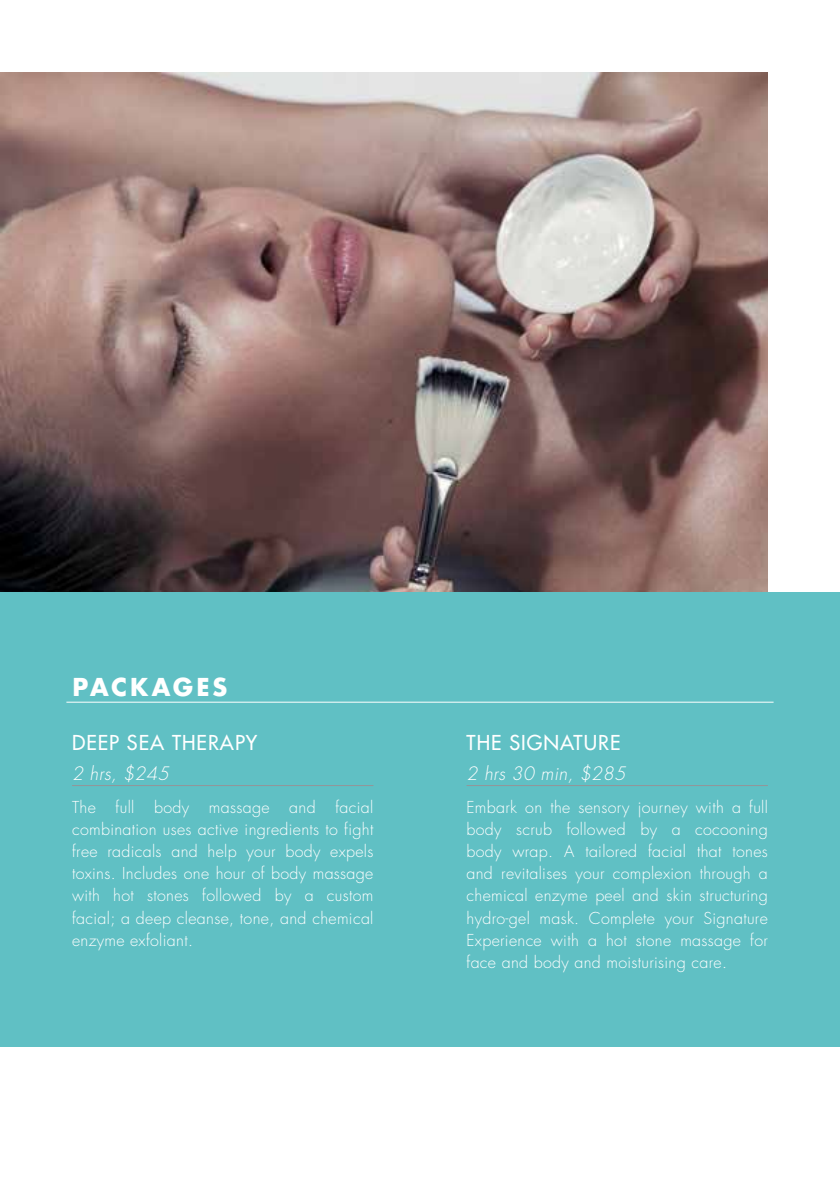
<style>
.page{position:relative;width:840px;height:1191px;background:#fff}
.page>*{position:absolute;margin:0;border:0;box-sizing:border-box;transform-origin:0 0}
.t1{font:700 24px "Futura";letter-spacing:.1em;color:#fff}
.t2{font:20px "Futura";letter-spacing:.05em;color:#fff}
.t3{font:italic 300 18px "Futura";letter-spacing:.02em;color:#fff}
.t4{font:300 16px/22px "Futura";letter-spacing:.02em;color:#fff;text-align:justify}
</style>
<div class="page">
<img style="left:0;top:72px;width:767px;height:520px">
<div style="left:0;top:592px;width:839px;height:455px;background:#60c0c4"></div>
<hr style="left:72px;top:785px;width:301px;height:1px;background:#939598">
<hr style="left:66px;top:702px;width:707px;height:1px;background:#fff">
<hr style="left:466px;top:785px;width:301px;height:1px;background:#939598">
<h1 class="t1" style="left:72px;top:670px;width:157px">PACKAGES</h1>
<p class="t2" style="left:72px;top:729px;width:187px">DEEP SEA THERAPY</p>
<p class="t3" style="left:72px;top:761px;width:98px">2 hrs, $245</p>
<p class="t4" style="left:72px;top:797px;width:303px">The full body massage and facial combination uses active ingredients to fight free radicals and help your body expels toxins. Includes one hour of body massage with hot stones followed by a custom facial; a deep cleanse, tone, and chemical enzyme exfoliant.</p>
<p class="t2" style="left:466px;top:729px;width:155px">THE SIGNATURE</p>
<p class="t3" style="left:466px;top:761px;width:160px">2 hrs 30 min, $285</p>
<p class="t4" style="left:466px;top:797px;width:303px">Embark on the sensory journey with a full body scrub followed by a cocooning body wrap. A tailored facial that tones and revitalises your complexion through a chemical enzyme peel and skin structuring hydro-gel mask. Complete your Signature Experience with a hot stone massage for face and body and moisturising care.</p>
</div>
